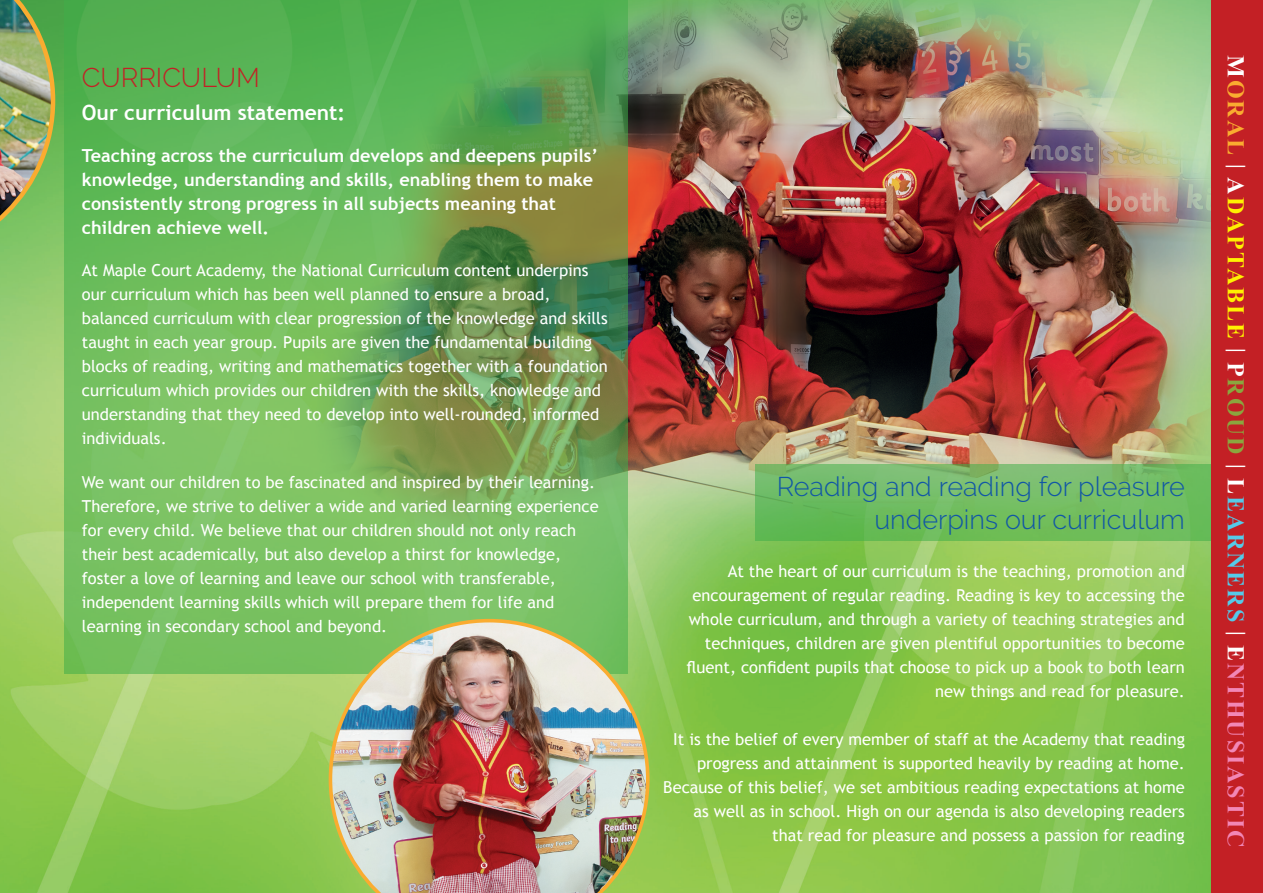
<style>
.page{position:relative;width:1263px;height:893px;background:#fff}
.page>*{position:absolute;margin:0;border:0;box-sizing:border-box;transform-origin:0 0}
.t1{font:300 27px "Raleway";color:#1156a6}
.t2{font:300 27px "Raleway";color:#c32025}
.t3{font:700 24px "Times New Roman";letter-spacing:.08em;color:#f287b6}
.t4{font:700 21px "Trebuchet MS";color:#fff}
.t5{font:700 18px/24px "Trebuchet MS";color:#fff}
.t6{font:16.5px/24px "Trebuchet MS";color:#fff}
.s1{color:#fff}
.s2{color:#faac30}
.s3{font-size:21.6px;color:#fff}
.s4{color:#fff101}
.s5{color:#8ba63e}
.s6{color:#55cae9}
</style>
<div class="page">
<img style="left:0;top:0;width:1212px;height:893px">
<svg style="left:755px;top:465px;width:457px;height:76px"></svg>
<svg style="left:64px;top:0;width:563px;height:673px"></svg>
<div style="left:1212px;top:0;width:51px;height:893px;background:#c32025"></div>
<img style="left:329px;top:619px;width:320px;height:274px">
<img style="left:0;top:0;width:55px;height:261px">
<p class="t2" style="left:82px;top:62px;width:180px">CURRICULUM</p>
<p class="t4" style="left:82px;top:99px;width:265px">Our curriculum statement:</p>
<p class="t5" style="left:82px;top:144px;width:518px">Teaching across the curriculum develops and deepens pupils’ knowledge, understanding and skills, enabling them to make</p>
<p class="t5" style="left:82px;top:192px;width:476px">consistently strong progress in all subjects meaning that</p>
<p class="t5" style="left:82px;top:216px;width:189px">children achieve well.</p>
<p class="t6" style="left:82px;top:258px;width:508px">At Maple Court Academy, the National Curriculum content underpins our curriculum which has been well planned to ensure a broad,</p>
<p class="t6" style="left:82px;top:306px;width:527px">balanced curriculum with clear progression of the knowledge and skills taught in each year group. Pupils are given the fundamental building blocks of reading, writing and mathematics together with a foundation curriculum which provides our children with the skills, knowledge and understanding that they need to develop into well-rounded, informed individuals.</p>
<p class="t6" style="left:82px;top:470px;width:518px">We want our children to be fascinated and inspired by their learning.<br>Therefore, we strive to deliver a wide and varied learning experience for every child. We believe that our children should not only reach their best academically, but also develop a thirst for knowledge,</p>
<p class="t6" style="left:82px;top:566px;width:475px">foster a love of learning and leave our school with transferable,</p>
<p class="t6" style="left:82px;top:590px;width:474px">independent learning skills which will prepare them for life and</p>
<p class="t6" style="left:82px;top:614px;width:307px">learning in secondary school and beyond.</p>
<p class="t1" style="left:777px;top:470px;width:410px">Reading and reading for pleasure</p>
<p class="t1" style="left:874px;top:503px;width:312px">underpins our curriculum</p>
<p class="t6" style="left:728px;top:559px;width:459px">At the heart of our curriculum is the teaching, promotion and</p>
<p class="t6" style="left:689px;top:583px;width:498px;text-align:right">encouragement of regular reading. Reading is key to accessing the whole curriculum, and through a variety of teaching strategies and techniques, children are given plentiful opportunities to become</p>
<p class="t6" style="left:686px;top:655px;width:500px;text-align:right">fluent, confident pupils that choose to pick up a book to both learn new things and read for pleasure.</p>
<p class="t6" style="left:673px;top:727px;width:513px">It is the belief of every member of staff at the Academy that reading</p>
<p class="t6" style="left:697px;top:751px;width:489px">progress and attainment is supported heavily by reading at home.</p>
<p class="t6" style="left:663px;top:775px;width:523px;text-align:right">Because of this belief, we set ambitious reading expectations at home as well as in school. High on our agenda is also developing readers</p>
<p class="t6" style="left:772px;top:823px;width:414px">that read for pleasure and possess a passion for reading</p>
<p class="t3" style="left:1252px;top:55px;width:793px;rotate:90deg"><span class="s1">M</span><span class="s2">ORAL</span> <span class="s3">|</span> <span class="s1">A</span><span class="s4">DAPTABLE</span> <span class="s3">|</span> <span class="s1">P</span><span class="s5">ROUD</span> <span class="s3">|</span> <span class="s1">L</span><span class="s6">EARNERS</span> <span class="s3">|</span> <span class="s1">E</span>NTHUSIASTIC</p>
</div>
